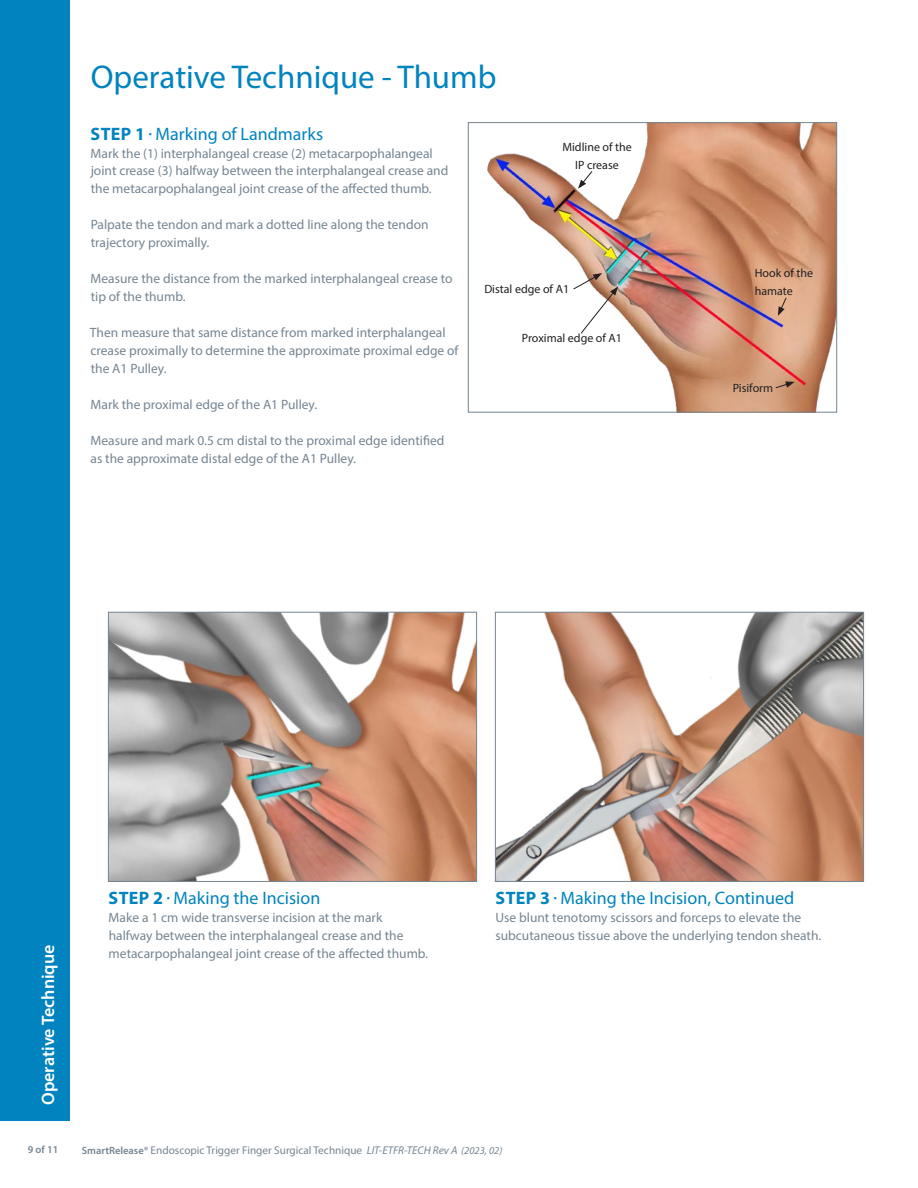
<style>
.page{position:relative;width:918px;height:1188px;background:#fff}
.page>*{position:absolute;margin:0;border:0;box-sizing:border-box;transform-origin:0 0}
.t1{font:33px "Myriad Pro";color:#0083bf}
.t2{font:18px "Myriad Pro";color:#0083bf}
.t3{font:600 18px "Myriad Pro";color:#fff}
.t4{font:13.5px/18px "Myriad Pro";color:#758592}
.t5{font:12px/18px "Myriad Pro";color:#231f20}
.t6{font:11.25px "Myriad Pro";color:#758592}
.t7{font:600 10.5px "Myriad Pro";color:#758592}
.s1{font-weight:700}
.s2{font-weight:600;font-size:10.5px}
.s3{font-style:italic}
.s4{font-style:italic;font-size:10.5px}
</style>
<div class="page">
<div style="left:0;top:0;width:70px;height:1120px;background:#0083bf"></div>
<img style="left:487px;top:124px;width:348px;height:286px">
<div style="left:468px;top:122px;width:369px;height:290px;border:1px solid #758592"></div>
<img style="left:110px;top:614px;width:365px;height:266px">
<div style="left:108px;top:612px;width:369px;height:270px;border:1px solid #758592"></div>
<img style="left:497px;top:614px;width:365px;height:266px">
<div style="left:495px;top:612px;width:369px;height:270px;border:1px solid #758592"></div>
<svg style="left:578px;top:171px;width:15px;height:18px"></svg>
<svg style="left:573px;top:273px;width:45px;height:61px"></svg>
<svg style="left:778px;top:297px;width:9px;height:19px"></svg>
<svg style="left:775px;top:381px;width:20px;height:7px"></svg>
<p class="t1" style="left:91px;top:56px;width:407px">Operative Technique - Thumb</p>
<p class="t2" style="left:91px;top:122px;width:234px"><span class="s1">STEP 1 .</span> Marking of Landmarks</p>
<p class="t4" style="left:91px;top:144px;width:359px">Mark the (1) interphalangeal crease (2) metacarpophalangeal joint crease (3) halfway between the interphalangeal crease and the metacarpophalangeal joint crease of the affected thumb.</p>
<p class="t4" style="left:91px;top:216px;width:339px">Palpate the tendon and mark a dotted line along the tendon</p>
<p class="t4" style="left:91px;top:234px;width:120px">trajectory proximally.</p>
<p class="t4" style="left:91px;top:270px;width:364px">Measure the distance from the marked interphalangeal crease to tip of the thumb.</p>
<p class="t4" style="left:90px;top:324px;width:357px">Then measure that same distance from marked interphalangeal</p>
<p class="t4" style="left:90px;top:342px;width:370px">crease proximally to determine the approximate proximal edge of the A1 Pulley.</p>
<p class="t4" style="left:91px;top:396px;width:228px">Mark the proximal edge of the A1 Pulley.</p>
<p class="t4" style="left:91px;top:432px;width:355px">Measure and mark 0.5 cm distal to the proximal edge identified as the approximate distal edge of the A1 Pulley.</p>
<p class="t5" style="left:562px;top:138px;width:71px;text-align:center">Midline of the<br>IP crease</p>
<p class="t5" style="left:484px;top:280px;width:86px">Distal edge of A1</p>
<p class="t5" style="left:522px;top:329px;width:102px">Proximal edge of A1</p>
<p class="t5" style="left:755px;top:263px;width:60px">Hook of the hamate</p>
<p class="t5" style="left:733px;top:379px;width:42px">Pisiform</p>
<p class="t3" style="left:37px;top:1105px;width:162px;rotate:-90deg">Operative Technique</p>
<p class="t2" style="left:109px;top:887px;width:213px"><span class="s1">STEP 2 .</span> Making the Incision</p>
<p class="t4" style="left:109px;top:909px;width:321px">Make a 1 cm wide transverse incision at the mark halfway between the interphalangeal crease and the metacarpophalangeal joint crease of the affected thumb.</p>
<p class="t2" style="left:496px;top:887px;width:300px"><span class="s1">STEP 3 .</span> Making the Incision, Continued</p>
<p class="t4" style="left:495px;top:909px;width:327px">Use blunt tenotomy scissors and forceps to elevate the subcutaneous tissue above the underlying tendon sheath.</p>
<p class="t7" style="left:28px;top:1143px;width:32px">9 of 11</p>
<p class="t6" style="left:82px;top:1143px;width:422px"><span class="s2">SmartRelease®</span> Endoscopic Trigger Finger Surgical Technique <span class="s3">LIT-ETFR-TECH Rev A</span> <span class="s4">(2023, 02)</span></p>
</div>
